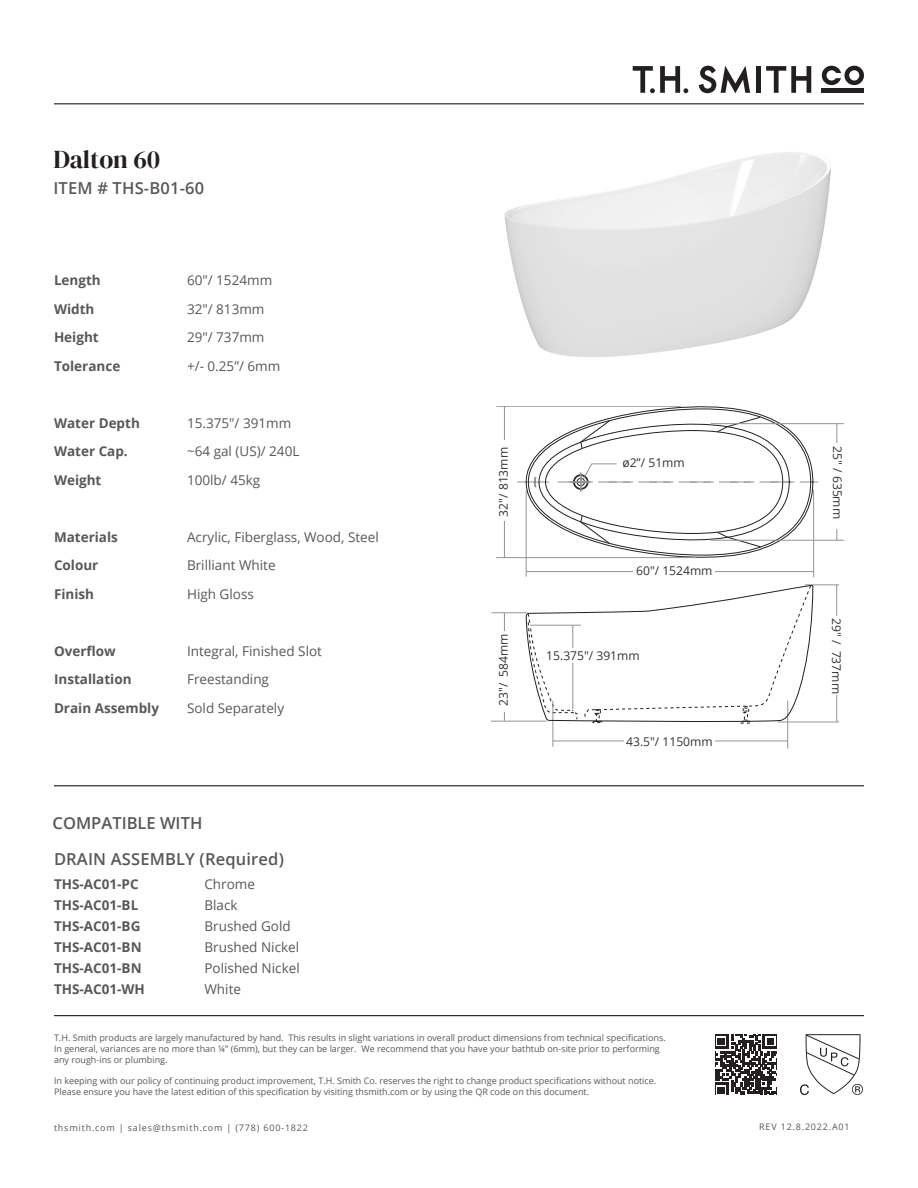
<style>
.page{position:relative;width:918px;height:1188px;background:#fff}
.page>*{position:absolute;margin:0;border:0;box-sizing:border-box;transform-origin:0 0}
.t1{font:25.5px "DM Serif Display";color:#231f20}
.t2{font:600 16.5px "Open Sans";letter-spacing:.01em;color:#57585a}
.t3{font:13.5px "Open Sans";color:#57585a}
.t4{font:700 13.5px "Open Sans";color:#57585a}
.t5{font:12.15px "Open Sans";color:#333}
.t6{font:9px/10.8px "Open Sans";color:#57585a}
.t7{font:9px "Open Sans";letter-spacing:.09em;color:#57585a}
</style>
<div class="page">
<hr style="left:54px;top:104px;width:810px;height:1px;background:#000">
<hr style="left:54px;top:786px;width:810px;height:1px;background:#000">
<hr style="left:54px;top:1015px;width:810px;height:1px;background:#000">
<svg style="left:800px;top:1034px;width:63px;height:61px"></svg>
<hr style="left:822px;top:89px;width:42px;height:4px;background:#231f20">
<svg style="left:822px;top:66px;width:42px;height:19px"></svg>
<div style="left:756px;top:66px;width:5px;height:27px;background:#231f20"></div>
<svg style="left:766px;top:66px;width:45px;height:27px"></svg>
<svg style="left:633px;top:66px;width:55px;height:27px"></svg>
<svg style="left:699px;top:66px;width:51px;height:27px"></svg>
<svg style="left:715px;top:1034px;width:62px;height:61px"></svg>
<svg style="left:525px;top:406px;width:213px;height:161px"></svg>
<hr style="left:553px;top:741px;width:234px;height:1px;background:#929497">
<hr style="left:837px;top:424px;width:1px;height:116px;background:#929497">
<div style="left:832px;top:443px;width:12px;height:85px;background:#fff"></div>
<hr style="left:553px;top:701px;width:1px;height:46px;background:#929497">
<hr style="left:787px;top:701px;width:1px;height:47px;background:#929497">
<hr style="left:527px;top:571px;width:286px;height:1px;background:#929497">
<hr style="left:526px;top:489px;width:1px;height:88px;background:#929497">
<hr style="left:813px;top:489px;width:1px;height:88px;background:#929497">
<hr style="left:711px;top:423px;width:133px;height:1px;background:#929497">
<hr style="left:778px;top:722px;width:61px;height:1px;background:#929497">
<hr style="left:805px;top:585px;width:34px;height:1px;background:#929497">
<hr style="left:491px;top:612px;width:36px;height:1px;background:#929497">
<hr style="left:491px;top:721px;width:56px;height:1px;background:#929497">
<hr style="left:711px;top:540px;width:133px;height:1px;background:#929497">
<hr style="left:496px;top:557px;width:200px;height:1px;background:#929497">
<hr style="left:496px;top:406px;width:185px;height:1px;background:#929497">
<svg style="left:517px;top:409px;width:305px;height:146px"></svg>
<svg style="left:525px;top:585px;width:289px;height:138px"></svg>
<hr style="left:504px;top:407px;width:1px;height:150px;background:#929497">
<div style="left:564px;top:648px;width:122px;height:15px;background:#fff"></div>
<div style="left:496px;top:440px;width:16px;height:81px;background:#fff"></div>
<hr style="left:836px;top:585px;width:1px;height:136px;background:#929497">
<div style="left:828px;top:617px;width:16px;height:78px;background:#fff"></div>
<div style="left:624px;top:732px;width:91px;height:16px;background:#fff"></div>
<hr style="left:504px;top:613px;width:1px;height:108px;background:#929497">
<div style="left:496px;top:631px;width:16px;height:80px;background:#fff"></div>
<div style="left:633px;top:563px;width:82px;height:16px;background:#fff"></div>
<p class="t1" style="left:53px;top:145px;width:108px">Dalton 60</p>
<p class="t2" style="left:53px;top:177px;width:152px">ITEM # THS-B01-60</p>
<p class="t4" style="left:54px;top:271px;width:48px">Length</p>
<p class="t3" style="left:187px;top:271px;width:87px">60″/ 1524mm</p>
<p class="t4" style="left:54px;top:299px;width:42px">Width</p>
<p class="t3" style="left:187px;top:300px;width:79px">32″/ 813mm</p>
<p class="t4" style="left:54px;top:328px;width:46px">Height</p>
<p class="t3" style="left:187px;top:328px;width:79px">29″/ 737mm</p>
<p class="t4" style="left:54px;top:356px;width:68px">Tolerance</p>
<p class="t3" style="left:187px;top:357px;width:95px">+/- 0.25”/ 6mm</p>
<p class="t4" style="left:54px;top:413px;width:87px">Water Depth</p>
<p class="t3" style="left:187px;top:414px;width:106px">15.375″/ 391mm</p>
<p class="t4" style="left:54px;top:442px;width:75px">Water Cap.</p>
<p class="t3" style="left:187px;top:442px;width:114px">~64 gal (US)/ 240L</p>
<p class="t4" style="left:54px;top:470px;width:49px">Weight</p>
<p class="t3" style="left:187px;top:471px;width:75px">100lb/ 45kg</p>
<p class="t4" style="left:54px;top:527px;width:65px">Materials</p>
<p class="t3" style="left:187px;top:528px;width:193px">Acrylic, Fiberglass, Wood, Steel</p>
<p class="t4" style="left:54px;top:556px;width:46px">Colour</p>
<p class="t3" style="left:187px;top:556px;width:90px">Brilliant White</p>
<p class="t4" style="left:54px;top:584px;width:42px">Finish</p>
<p class="t3" style="left:187px;top:585px;width:68px">High Gloss</p>
<p class="t4" style="left:54px;top:641px;width:63px">Overflow</p>
<p class="t3" style="left:187px;top:642px;width:136px">Integral, Finished Slot</p>
<p class="t4" style="left:54px;top:670px;width:79px">Installation</p>
<p class="t3" style="left:187px;top:670px;width:83px">Freestanding</p>
<p class="t4" style="left:54px;top:698px;width:107px">Drain Assembly</p>
<p class="t3" style="left:187px;top:699px;width:99px">Sold Separately</p>
<p class="t2" style="left:53px;top:811px;width:151px">COMPATIBLE WITH</p>
<h2 class="t2" style="left:54px;top:848px;width:231px">DRAIN ASSEMBLY (Required)</h2>
<h3 class="t4" style="left:54px;top:874px;width:86px">THS-AC01-PC</h3>
<h3 class="t3" style="left:204px;top:874px;width:52px">Chrome</h3>
<h3 class="t4" style="left:54px;top:895px;width:86px">THS-AC01-BL</h3>
<h3 class="t3" style="left:204px;top:895px;width:35px">Black</h3>
<h3 class="t4" style="left:54px;top:916px;width:88px">THS-AC01-BG</h3>
<h3 class="t3" style="left:204px;top:916px;width:88px">Brushed Gold</h3>
<h3 class="t4" style="left:54px;top:937px;width:89px">THS-AC01-BN</h3>
<h3 class="t3" style="left:204px;top:937px;width:96px">Brushed Nickel</h3>
<h3 class="t4" style="left:54px;top:958px;width:89px">THS-AC01-BN</h3>
<h3 class="t3" style="left:204px;top:959px;width:97px">Polished Nickel</h3>
<h3 class="t4" style="left:54px;top:980px;width:92px">THS-AC01-WH</h3>
<h3 class="t3" style="left:204px;top:980px;width:38px">White</h3>
<p class="t5" style="left:495px;top:517px;width:71px;rotate:-90deg">32″/ 813mm</p>
<p class="t5" style="left:495px;top:706px;width:74px;rotate:-90deg">23″/ 584mm</p>
<p class="t5" style="left:622px;top:455px;width:64px">ø2”/ 51mm</p>
<p class="t5" style="left:636px;top:562px;width:78px">60″/ 1524mm</p>
<p class="t5" style="left:546px;top:648px;width:95px">15.375″/ 391mm</p>
<p class="t5" style="left:626px;top:733px;width:88px">43.5″/ 1150mm</p>
<p class="t6" style="left:54px;top:1032px;width:613px">T.H. Smith products are largely manufactured by hand. This results in slight variations in overall product dimensions from technical specifications.<br>In general, variances are no more than ¼” (6mm), but they can be larger. We recommend that you have your bathtub on-site prior to performing any rough-ins or plumbing.</p>
<p class="t6" style="left:54px;top:1075px;width:604px">In keeping with our policy of continuing product improvement, T.H. Smith Co. reserves the right to change product specifications without notice.<br>Please ensure you have the latest edition of this specification by visiting thsmith.com or by using the QR code on this document.</p>
<p class="t7" style="left:54px;top:1121px;width:256px">thsmith.com | sales@thsmith.com | (778) 600-1822</p>
<p class="t5" style="left:846px;top:446px;width:74px;rotate:90deg">25″ / 635mm</p>
<p class="t5" style="left:845px;top:618px;width:77px;rotate:90deg">29″ / 737mm</p>
<p class="t7" style="left:759px;top:1121px;width:92px">REV 12.8.2022.A01</p>
</div>
